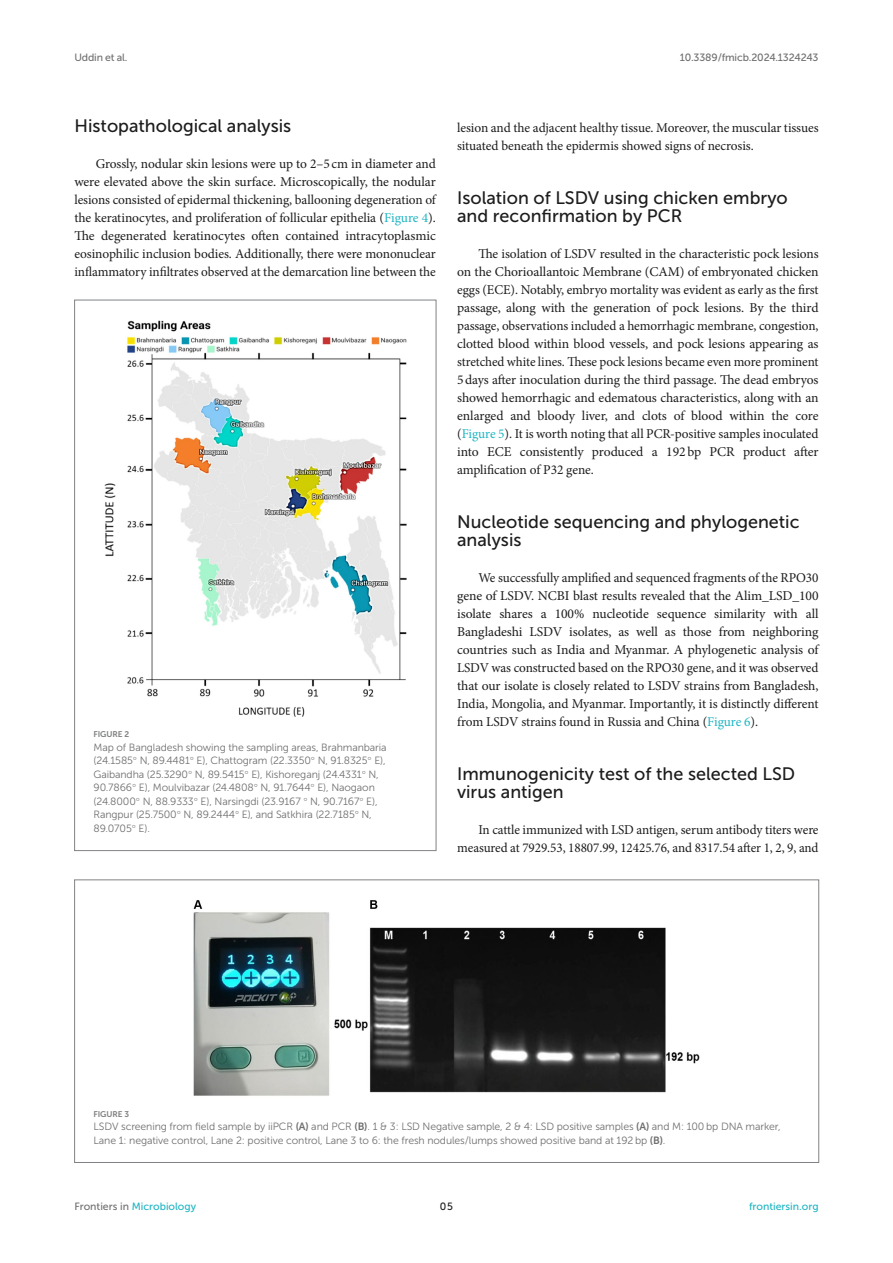
<style>
.page{position:relative;width:893px;height:1263px;background:#fff}
.page>*{position:absolute;margin:0;border:0;box-sizing:border-box;transform-origin:0 0}
.HEAD_2{font:18px/18px "Museo Sans 500";color:#1b1c1b}
.TEXT_FLUSH{font:13.5px/18px "Minion Pro";letter-spacing:-.005em;color:#1b1c1b;text-align:justify}
.FIG_LEG{font:10.5px/13.5px "Museo Sans 300";letter-spacing:-.01em;color:#706f70}
.t1{font:10.5px "Museo Sans 500";color:#1db5c3}
.t2{font:10.5px "Museo Sans 500";letter-spacing:-.015em;color:#706f70}
.t3{font:10.5px "Museo Sans 500";color:#1b1c1b}
.FIG_HD{font:8.25px "Museo Sans 700";letter-spacing:-.01em;color:#7e7f7f}
.s1{color:#1db5c3}
.s2{font-family:"STIX"}
.s3{font-family:"Museo Sans 700"}
.s4{color:#706f70}
</style>
<div class="page">
<img style="left:104px;top:320px;width:303px;height:397px">
<img style="left:193px;top:900px;width:507px;height:196px">
<p class="t2" style="left:74px;top:51px;width:55px">Uddin et al.</p>
<p class="t2" style="left:680px;top:51px;width:140px">10.3389/fmicb.2024.1324243</p>
<p class="HEAD_2" style="left:74px;top:117px;width:218px">Histopathological analysis</p>
<p class="TEXT_FLUSH" style="left:74px;top:155px;width:363px;text-indent:21px">Grossly, nodular skin lesions were up to 2–5cm in diameter and were elevated above the skin surface. Microscopically, the nodular lesions consisted of epidermal thickening, ballooning degeneration of the keratinocytes, and proliferation of follicular epithelia (<span class="s1">Figure 4</span>).<br>The degenerated keratinocytes often contained intracytoplasmic eosinophilic inclusion bodies. Additionally, there were mononuclear inflammatory infiltrates observed at the demarcation line between the</p>
<p class="FIG_HD" style="left:94px;top:730px;width:37px">FIGURE 2</p>
<p class="FIG_LEG" style="left:94px;top:740px;width:295px">Map of Bangladesh showing the sampling areas, Brahmanbaria (24.1585<span class="s2">°</span> N, 89.4481<span class="s2">°</span> E), Chattogram (22.3350<span class="s2">°</span> N, 91.8325<span class="s2">°</span> E), Gaibandha (25.3290<span class="s2">°</span> N, 89.5415<span class="s2">°</span> E), Kishoreganj (24.4331<span class="s2">°</span> N, 90.7866<span class="s2">°</span> E), Moulvibazar (24.4808<span class="s2">°</span> N, 91.7644<span class="s2">°</span> E), Naogaon (24.8000<span class="s2">°</span> N, 88.9333<span class="s2">°</span> E), Narsingdi (23.9167 <span class="s2">°</span> N, 90.7167<span class="s2">°</span> E), Rangpur (25.7500<span class="s2">°</span> N, 89.2444<span class="s2">°</span> E), and Satkhira (22.7185<span class="s2">°</span> N, 89.0705<span class="s2">°</span> E).</p>
<p class="TEXT_FLUSH" style="left:457px;top:119px;width:363px">lesion and the adjacent healthy tissue. Moreover, the muscular tissues situated beneath the epidermis showed signs of necrosis.</p>
<p class="HEAD_2" style="left:457px;top:189px;width:332px">Isolation of LSDV using chicken embryo and reconfirmation by PCR</p>
<p class="TEXT_FLUSH" style="left:457px;top:245px;width:363px;text-indent:21px">The isolation of LSDV resulted in the characteristic pock lesions on the Chorioallantoic Membrane (CAM) of embryonated chicken eggs (ECE). Notably, embryo mortality was evident as early as the first passage, along with the generation of pock lesions. By the third passage, observations included a hemorrhagic membrane, congestion, clotted blood within blood vessels, and pock lesions appearing as stretched white lines. These pock lesions became even more prominent 5days after inoculation during the third passage. The dead embryos showed hemorrhagic and edematous characteristics, along with an enlarged and bloody liver, and clots of blood within the core (<span class="s1">Figure 5</span>). It is worth noting that all PCR-positive samples inoculated into ECE consistently produced a 192bp PCR product after amplification of P32 gene.</p>
<p class="HEAD_2" style="left:457px;top:513px;width:344px">Nucleotide sequencing and phylogenetic analysis</p>
<p class="TEXT_FLUSH" style="left:457px;top:569px;width:363px;text-indent:21px">We successfully amplified and sequenced fragments of the RPO30 gene of LSDV. NCBI blast results revealed that the Alim_LSD_100 isolate shares a 100% nucleotide sequence similarity with all Bangladeshi LSDV isolates, as well as those from neighboring countries such as India and Myanmar. A phylogenetic analysis of LSDV was constructed based on the RPO30 gene, and it was observed that our isolate is closely related to LSDV strains from Bangladesh, India, Mongolia, and Myanmar. Importantly, it is distinctly different from LSDV strains found in Russia and China (<span class="s1">Figure 6</span>).</p>
<p class="HEAD_2" style="left:457px;top:765px;width:340px">Immunogenicity test of the selected LSD virus antigen</p>
<p class="TEXT_FLUSH" style="left:457px;top:821px;width:363px;text-align:right">In cattle immunized with LSD antigen, serum antibody titers were measured at 7929.53, 18807.99, 12425.76, and 8317.54 after 1, 2, 9, and</p>
<p class="FIG_HD" style="left:94px;top:1109px;width:37px">FIGURE 3</p>
<p class="FIG_LEG" style="left:94px;top:1120px;width:689px">LSDV screening from field sample by iiPCR <span class="s3">(A)</span> and PCR <span class="s3">(B)</span>. 1 &amp; 3: LSD Negative sample, 2 &amp; 4: LSD positive samples <span class="s3">(A)</span> and M: 100 bp DNA marker,<br>Lane 1: negative control, Lane 2: positive control, Lane 3 to 6: the fresh nodules/lumps showed positive band at 192 bp <span class="s3">(B)</span>.</p>
<p class="t1" style="left:74px;top:1200px;width:123px"><span class="s4">Frontiers in</span> Microbiology</p>
<p class="t3" style="left:440px;top:1200px;width:14px">05</p>
<p class="t1" style="left:749px;top:1200px;width:71px">frontiersin.org</p>
</div>
